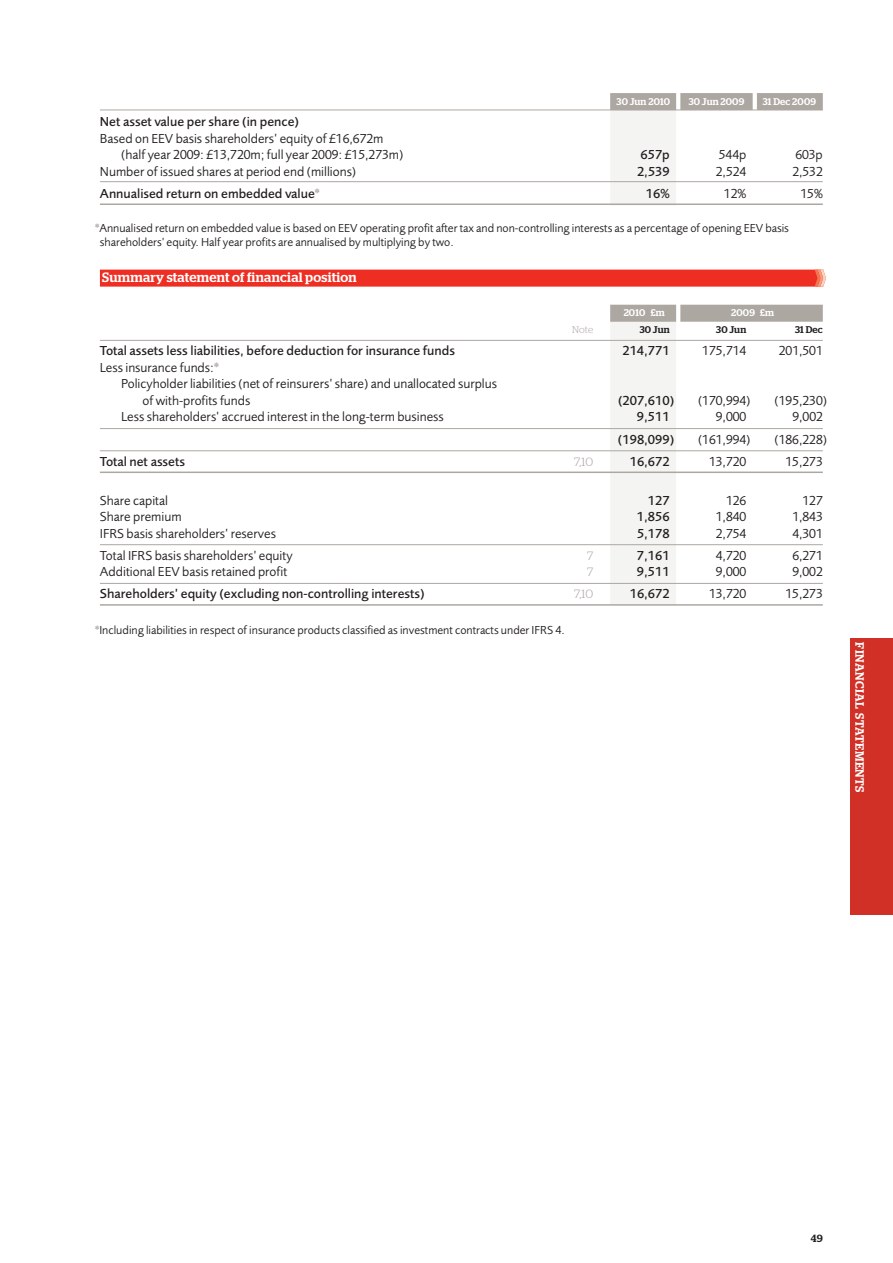
<style>
.page{position:relative;width:893px;height:1263px;background:#fff}
.page>*{position:absolute;margin:0;border:0;box-sizing:border-box;transform-origin:0 0}
.t1{font:13.5px "Pru Sans";color:#231f20}
.t2{font:500 13.5px "Pru Sans";color:#231f20}
.t3{font:500 13.5px "Stag";letter-spacing:.02em;color:#fff}
.t4{font:12px/14.2px "Pru Sans";color:#231f20}
.t5{font:500 12px "Stag";letter-spacing:.04em;color:#fff}
.t6{font:300 12px "Stag";color:#ada7a2}
.t7{font:500 10.5px "Stag";color:#231f20}
.t8{font:500 9.75px "Stag";letter-spacing:.02em;color:#fff}
.t9{font:500 9.75px "Stag";letter-spacing:.02em;color:#231f20}
.t10{font:300 9.75px "Stag";color:#ada7a2}
.s1{font-family:"Stag";color:#ada7a2}
.s2{font-family:"Stag";font-weight:500;color:#ada7a2}
</style>
<div class="page">
<div style="left:610px;top:93px;width:66px;height:113px;background:#f4f4f3"></div>
<div style="left:757px;top:93px;width:66px;height:17px;background:#ada7a2"></div>
<div style="left:680px;top:93px;width:73px;height:17px;background:#ada7a2"></div>
<div style="left:610px;top:93px;width:66px;height:17px;background:#ada7a2"></div>
<hr style="left:100px;top:110px;width:723px;height:1px;background:#ada7a2">
<hr style="left:100px;top:181px;width:723px;height:1px;background:#ada7a2">
<hr style="left:100px;top:203px;width:723px;height:2px;background:#ada7a2">
<div style="left:680px;top:305px;width:143px;height:17px;background:#ada7a2"></div>
<div style="left:610px;top:305px;width:66px;height:300px;background:#f4f4f3"></div>
<div style="left:610px;top:305px;width:66px;height:17px;background:#ada7a2"></div>
<hr style="left:100px;top:340px;width:723px;height:1px;background:#ada7a2">
<hr style="left:100px;top:428px;width:723px;height:1px;background:#ada7a2">
<hr style="left:100px;top:450px;width:723px;height:1px;background:#ada7a2">
<hr style="left:100px;top:471px;width:723px;height:2px;background:#ada7a2">
<hr style="left:100px;top:544px;width:723px;height:1px;background:#ada7a2">
<hr style="left:100px;top:583px;width:723px;height:1px;background:#ada7a2">
<hr style="left:100px;top:604px;width:723px;height:2px;background:#ada7a2">
<svg style="left:100px;top:270px;width:726px;height:17px;background:#ee3428"></svg>
<div style="left:850px;top:638px;width:43px;height:276px;background:#d13027"></div>
<p class="t8" style="left:616px;top:98px;width:55px">30 Jun 2010</p>
<p class="t8" style="left:689px;top:98px;width:57px">30 Jun 2009</p>
<p class="t8" style="left:763px;top:98px;width:55px">31 Dec 2009</p>
<p class="t2" style="left:100px;top:116px;width:201px">Net asset value per share (in pence)</p>
<p class="t1" style="left:100px;top:133px;width:285px">Based on EEV basis shareholders’ equity of £16,672m</p>
<p class="t1" style="left:121px;top:149px;width:284px">(half year 2009: £13,720m; full year 2009: £15,273m)</p>
<p class="t2" style="left:640px;top:149px;width:31px">657p</p>
<p class="t1" style="left:719px;top:149px;width:29px">544p</p>
<p class="t1" style="left:795px;top:149px;width:29px">603p</p>
<p class="t1" style="left:100px;top:166px;width:258px">Number of issued shares at period end (millions)</p>
<p class="t2" style="left:637px;top:166px;width:34px">2,539</p>
<p class="t1" style="left:716px;top:166px;width:32px">2,524</p>
<p class="t1" style="left:792px;top:166px;width:32px">2,532</p>
<p class="t2" style="left:100px;top:188px;width:221px">Annualised return on embedded value<span class="s1">*</span></p>
<p class="t2" style="left:646px;top:188px;width:25px">16%</p>
<p class="t1" style="left:724px;top:188px;width:24px">12%</p>
<p class="t1" style="left:800px;top:188px;width:24px">15%</p>
<p class="t4" style="left:100px;top:222px;width:691px;text-indent:-5px"><span class="s2">*</span>Annualised return on embedded value is based on EEV operating profit after tax and non-controlling interests as a percentage of opening EEV basis shareholders’ equity. Half year profits are annualised by multiplying by two.</p>
<p class="t3" style="left:102px;top:272px;width:256px">Summary statement of financial position</p>
<p class="t8" style="left:624px;top:309px;width:43px">2010 £m</p>
<p class="t8" style="left:731px;top:309px;width:45px">2009 £m</p>
<p class="t10" style="left:572px;top:326px;width:22px">Note</p>
<p class="t9" style="left:640px;top:326px;width:32px">30 Jun</p>
<p class="t9" style="left:716px;top:326px;width:32px">30 Jun</p>
<p class="t9" style="left:795px;top:326px;width:29px">31 Dec</p>
<p class="t2" style="left:100px;top:346px;width:356px">Total assets less liabilities, before deduction for insurance funds</p>
<p class="t2" style="left:622px;top:346px;width:49px">214,771</p>
<p class="t1" style="left:702px;top:346px;width:46px">175,714</p>
<p class="t1" style="left:779px;top:346px;width:46px">201,501</p>
<p class="t1" style="left:100px;top:362px;width:120px">Less insurance funds:<span class="s2">*</span></p>
<p class="t1" style="left:121px;top:379px;width:377px">Policyholder liabilities (net of reinsurers’ share) and unallocated surplus</p>
<p class="t1" style="left:142px;top:395px;width:109px">of with-profits funds</p>
<p class="t2" style="left:618px;top:395px;width:58px">(207,610)</p>
<p class="t1" style="left:698px;top:395px;width:54px">(170,994)</p>
<p class="t1" style="left:775px;top:395px;width:54px">(195,230)</p>
<p class="t1" style="left:121px;top:412px;width:324px">Less shareholders’ accrued interest in the long-term business</p>
<p class="t2" style="left:637px;top:412px;width:34px">9,511</p>
<p class="t1" style="left:716px;top:412px;width:32px">9,000</p>
<p class="t1" style="left:792px;top:412px;width:32px">9,002</p>
<p class="t2" style="left:618px;top:434px;width:58px">(198,099)</p>
<p class="t1" style="left:698px;top:434px;width:54px">(161,994)</p>
<p class="t1" style="left:774px;top:434px;width:54px">(186,228)</p>
<p class="t2" style="left:100px;top:456px;width:87px">Total net assets</p>
<p class="t6" style="left:574px;top:457px;width:21px">7,10</p>
<p class="t2" style="left:630px;top:456px;width:42px">16,672</p>
<p class="t1" style="left:709px;top:456px;width:39px">13,720</p>
<p class="t1" style="left:785px;top:456px;width:39px">15,273</p>
<p class="t1" style="left:100px;top:495px;width:70px">Share capital</p>
<p class="t2" style="left:648px;top:495px;width:23px">127</p>
<p class="t1" style="left:726px;top:495px;width:22px">126</p>
<p class="t1" style="left:802px;top:495px;width:22px">127</p>
<p class="t1" style="left:100px;top:511px;width:83px">Share premium</p>
<p class="t2" style="left:637px;top:511px;width:34px">1,856</p>
<p class="t1" style="left:716px;top:511px;width:32px">1,840</p>
<p class="t1" style="left:792px;top:511px;width:32px">1,843</p>
<p class="t1" style="left:100px;top:528px;width:178px">IFRS basis shareholders’ reserves</p>
<p class="t2" style="left:637px;top:528px;width:34px">5,178</p>
<p class="t1" style="left:716px;top:528px;width:32px">2,754</p>
<p class="t1" style="left:792px;top:528px;width:32px">4,301</p>
<p class="t1" style="left:100px;top:550px;width:194px">Total IFRS basis shareholders’ equity</p>
<p class="t6" style="left:587px;top:551px;width:8px">7</p>
<p class="t2" style="left:637px;top:550px;width:34px">7,161</p>
<p class="t1" style="left:716px;top:550px;width:32px">4,720</p>
<p class="t1" style="left:792px;top:550px;width:32px">6,271</p>
<p class="t1" style="left:100px;top:567px;width:189px">Additional EEV basis retained profit</p>
<p class="t6" style="left:587px;top:567px;width:8px">7</p>
<p class="t2" style="left:637px;top:567px;width:34px">9,511</p>
<p class="t1" style="left:716px;top:567px;width:32px">9,000</p>
<p class="t1" style="left:792px;top:567px;width:32px">9,002</p>
<p class="t2" style="left:100px;top:589px;width:326px">Shareholders’ equity (excluding non-controlling interests)</p>
<p class="t6" style="left:574px;top:590px;width:21px">7,10</p>
<p class="t2" style="left:630px;top:589px;width:42px">16,672</p>
<p class="t1" style="left:709px;top:589px;width:39px">13,720</p>
<p class="t1" style="left:785px;top:589px;width:39px">15,273</p>
<p class="t4" style="left:95px;top:624px;width:471px"><span class="s2">*</span>Including liabilities in respect of insurance products classified as investment contracts under IFRS 4.</p>
<p class="t5" style="left:864px;top:642px;width:152px;rotate:90deg">FINANCIAL STATEMENTS</p>
<p class="t7" style="left:811px;top:1234px;width:13px">49</p>
</div>
